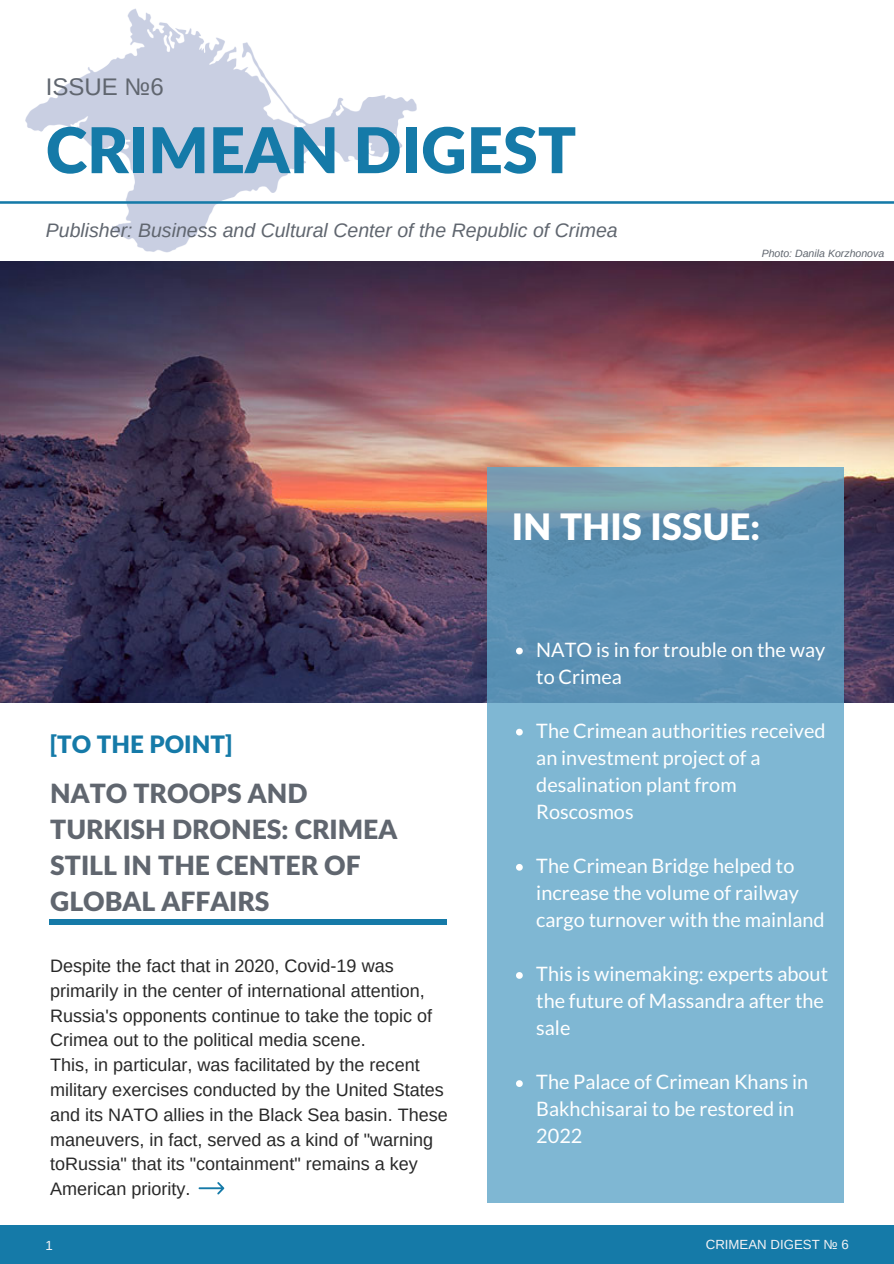
<style>
.page{position:relative;width:894px;height:1264px;background:#fff}
.page>*{position:absolute;margin:0;border:0;box-sizing:border-box;transform-origin:0 0}
.t1{font:900 63px "Lato Latin";color:#157aa8}
.t2{font:900 36.45px "Lato Latin";color:#fff}
.t3{font:900 26.55px/36px "Lato Latin";color:#60666f}
.t4{font:900 24px "Lato Latin";color:#157aa8}
.t5{font:24px "Arimo";color:#60666f}
.t6{font:19.8px/27px "Lato";color:#fff}
.t7{font:italic 19.5px "Arimo";color:#60666f}
.t8{font:18px/24.8px "Arimo";color:#282828}
.t9{font:13.2px "Arimo";color:#f5f3f5}
.t10{font:italic 10.5px "Arimo";color:#60666f}
</style>
<div class="page">
<img style="left:0;top:262px;width:893px;height:440px">
<div style="left:49px;top:918px;width:398px;height:6px;background:#157aa8"></div>
<svg style="left:487px;top:467px;width:356px;height:735px;background:#75abc8"></svg>
<svg style="left:516px;top:647px;width:6px;height:7px"></svg>
<svg style="left:516px;top:728px;width:6px;height:7px"></svg>
<svg style="left:516px;top:864px;width:6px;height:6px"></svg>
<svg style="left:516px;top:972px;width:6px;height:6px"></svg>
<svg style="left:516px;top:1080px;width:6px;height:6px"></svg>
<img style="left:25px;top:8px;width:392px;height:245px">
<svg style="left:0;top:194px;width:893px;height:17px"></svg>
<div style="left:0;top:1224px;width:893px;height:39px;background:#157aa8"></div>
<svg style="left:198px;top:1182px;width:26px;height:12px"></svg>
<p class="t5" style="left:46px;top:73px;width:119px">ISSUE №6</p>
<p class="t1" style="left:46px;top:122px;width:532px">CRIMEAN DIGEST</p>
<p class="t7" style="left:46px;top:219px;width:573px">Publisher: Business and Cultural Center of the Republic of Crimea</p>
<p class="t10" style="left:761px;top:247px;width:124px">Photo: Danila Korzhonova</p>
<p class="t4" style="left:49px;top:733px;width:185px">[TO THE POINT]</p>
<p class="t3" style="left:50px;top:777px;width:348px">NATO TROOPS AND<br>TURKISH DRONES: CRIMEA<br>STILL IN THE CENTER OF<br>GLOBAL AFFAIRS</p>
<p class="t8" style="left:50px;top:953px;width:383px">Despite the fact that in 2020, Covid-19 was primarily in the center of international attention, Russia's opponents continue to take the topic of Crimea out to the political media scene.</p>
<p class="t8" style="left:50px;top:1052px;width:371px">This, in particular, was facilitated by the recent</p>
<p class="t8" style="left:50px;top:1077px;width:399px">military exercises conducted by the United States and its NATO allies in the Black Sea basin. These maneuvers, in fact, served as a kind of "warning toRussia" that its "containment" remains a key American priority.</p>
<p class="t2" style="left:512px;top:510px;width:250px">IN THIS ISSUE:</p>
<p class="t6" style="left:536px;top:635px;width:290px">NATO is in for trouble on the way to Crimea</p>
<p class="t6" style="left:536px;top:716px;width:291px">The Crimean authorities received an investment project of a desalination plant from<br>Roscosmos</p>
<p class="t6" style="left:536px;top:851px;width:290px">The Crimean Bridge helped to increase the volume of railway cargo turnover with the mainland</p>
<p class="t6" style="left:536px;top:959px;width:293px">This is winemaking: experts about the future of Massandra after the sale</p>
<p class="t6" style="left:536px;top:1068px;width:273px">The Palace of Crimean Khans in<br>Bakhchisarai to be restored in<br>2022</p>
<p class="t9" style="left:46px;top:1237px;width:9px">1</p>
<p class="t9" style="left:705px;top:1236px;width:144px">CRIMEAN DIGEST № 6</p>
</div>
